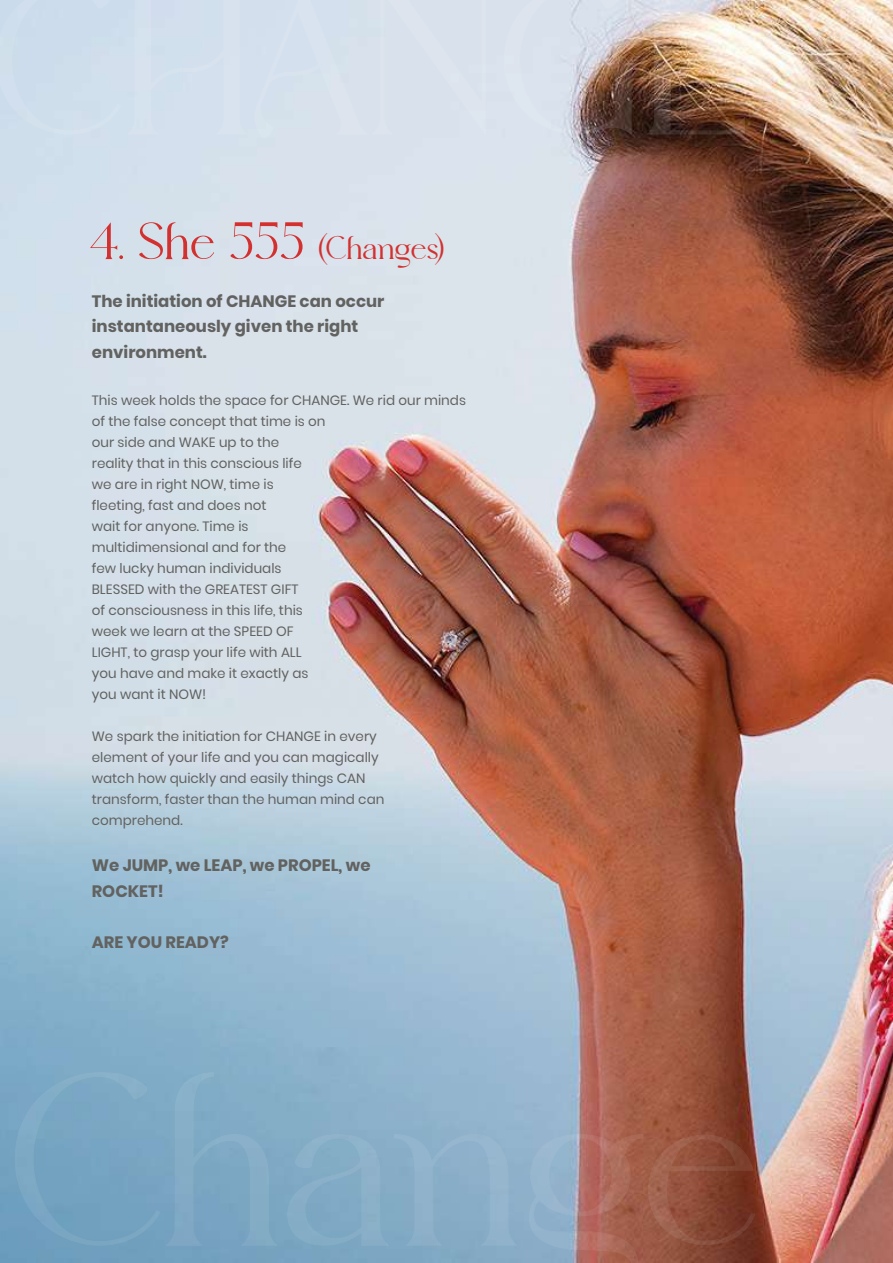
<style>
.page{position:relative;width:893px;height:1263px;background:#fff}
.page>*{position:absolute;margin:0;border:0;box-sizing:border-box;transform-origin:0 0}
.t1{font:33px "Edensor Free";color:#d23130}
.t2{font:700 16.5px/25.5px "Poppins";color:#626260}
.t3{font:13.5px/21px "Poppins";color:#626260}
.s1{font-size:52.5px}
</style>
<div class="page">
<img style="left:0;top:0;width:893px;height:1263px">
<svg style="left:10px;top:1072px;width:269px;height:174px;background:#79a5c2"></svg>
<svg style="left:287px;top:1134px;width:231px;height:112px;background:#85acc6"></svg>
<svg style="left:529px;top:1133px;width:227px;height:130px;background:#94675e"></svg>
<div style="left:0;top:0;width:248px;height:135px;background:#d0dfed"></div>
<svg style="left:255px;top:0;width:385px;height:139px;background:#cdd2db"></svg>
<img style="left:646px;top:0;width:99px;height:135px">
<h1 class="t1" style="left:90px;top:227px;width:357px"><span class="s1">4. She 555</span> (Changes)</h1>
<p class="t2" style="left:92px;top:289px;width:294px">The initiation of CHANGE can occur instantaneously given the right environment.</p>
<p class="t3" style="left:92px;top:389px;width:376px">This week holds the space for CHANGE. We rid our minds of the false concept that time is on<br>our side and WAKE up to the<br>reality that in this conscious life<br>we are in right NOW, time is<br>fleeting, fast and does not<br>wait for anyone. Time is<br>multidimensional and for the<br>few lucky human individuals<br>BLESSED with the GREATEST GIFT<br>of consciousness in this life, this<br>week we learn at the SPEED OF<br>LIGHT, to grasp your life with ALL<br>you have and make it exactly as<br>you want it NOW!</p>
<p class="t3" style="left:92px;top:725px;width:294px">We spark the initiation for CHANGE in every element of your life and you can magically watch how quickly and easily things CAN transform, faster than the human mind can comprehend.</p>
<p class="t2" style="left:92px;top:853px;width:280px">We JUMP, we LEAP, we PROPEL, we<br>ROCKET!</p>
<p class="t2" style="left:92px;top:929px;width:138px">ARE YOU READY?</p>
</div>
